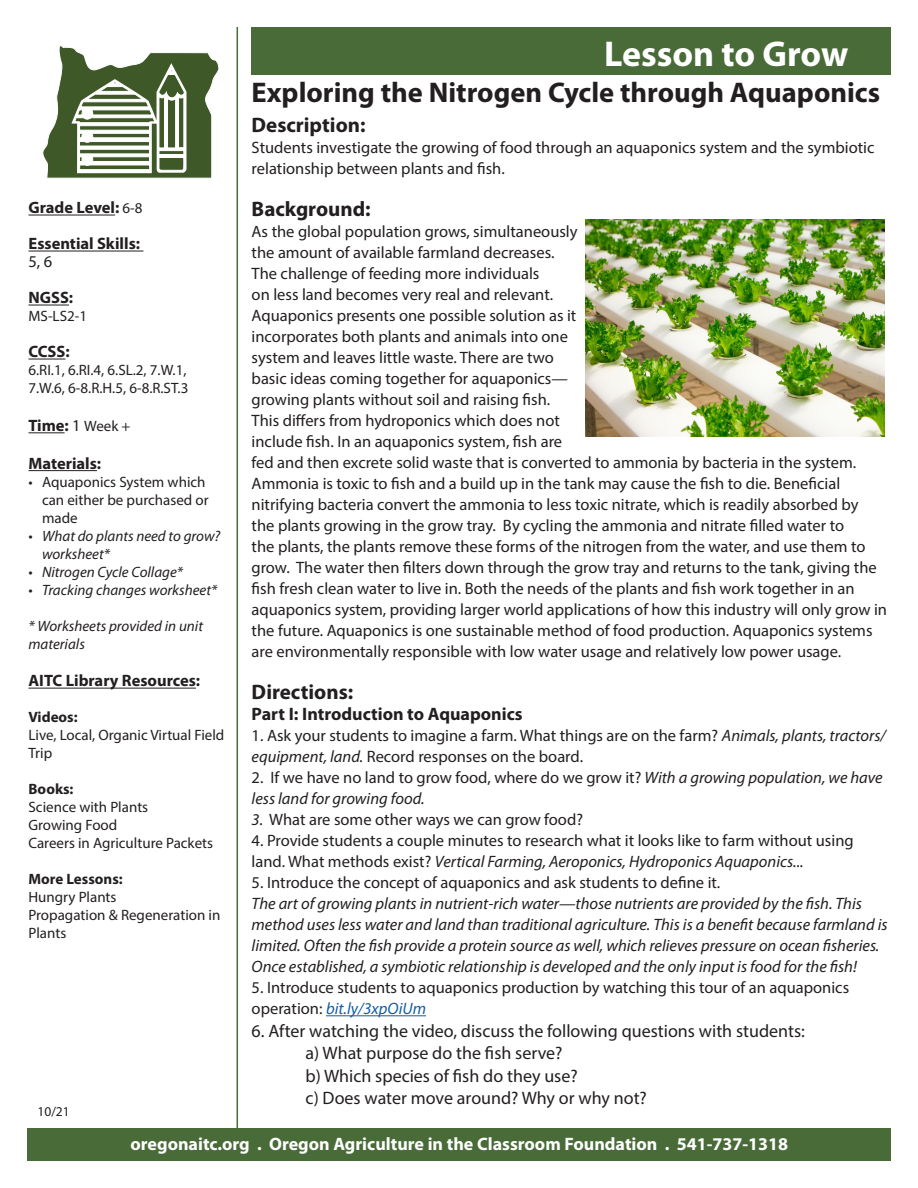
<style>
.page{position:relative;width:918px;height:1188px;background:#fff}
.page>*{position:absolute;margin:0;border:0;box-sizing:border-box;transform-origin:0 0}
.t1{font:700 36px "Myriad Pro";color:#fff}
.t2{font:700 28.5px "Myriad Pro";color:#231f20}
.t3{font:700 21px "Myriad Pro";color:#231f20}
.t4{font:18px "Myriad Pro";color:#231f20}
.t5{font:700 18px "Myriad Pro";color:#fff}
.t6{font:700 18px "Myriad Pro";color:#231f20}
.t7{font:16.5px/21px "Myriad Pro";color:#231f20}
.t8{font:italic 16.5px/21px "Myriad Pro";color:#231f20}
.t9{font:700 16.5px "Myriad Pro";color:#231f20}
.t10{font:15px/18px "Myriad Pro";color:#231f20}
.t11{font:italic 15px/18px "Myriad Pro";color:#231f20}
.t12{font:700 15px "Myriad Pro";color:#231f20}
.t13{font:13.5px "Myriad Pro";color:#231f20}
.s1{font-weight:400;font-size:15px}
.s2{font-weight:400}
.s3{font-style:italic}
.s4{font-style:normal}
.s5{font-style:italic;color:#175d9e}
</style>
<div class="page">
<div style="left:27px;top:1129px;width:864px;height:32px;background:#496b38"></div>
<hr style="left:326px;top:1015px;width:100px;height:1px;background:#175d9e">
<hr style="left:28px;top:215px;width:87px;height:1px;background:#231f20">
<hr style="left:28px;top:251px;width:115px;height:1px;background:#231f20">
<hr style="left:28px;top:305px;width:41px;height:1px;background:#231f20">
<hr style="left:28px;top:359px;width:37px;height:1px;background:#231f20">
<hr style="left:28px;top:432px;width:37px;height:1px;background:#231f20">
<hr style="left:28px;top:470px;width:69px;height:1px;background:#231f20">
<hr style="left:28px;top:688px;width:168px;height:1px;background:#231f20">
<div style="left:252px;top:28px;width:639px;height:47px;background:#496b38"></div>
<svg style="left:42px;top:46px;width:177px;height:133px"></svg>
<hr style="left:237px;top:27px;width:1px;height:1103px;background:#496b38">
<img style="left:585px;top:219px;width:300px;height:217px">
<p class="t1" style="left:604px;top:30px;width:246px">Lesson to Grow</p>
<p class="t9" style="left:28px;top:197px;width:116px">Grade Level: <span class="s1">6-8</span></p>
<p class="t9" style="left:28px;top:233px;width:113px">Essential Skills:</p>
<p class="t7" style="left:28px;top:251px;width:25px">5, 6</p>
<p class="t9" style="left:28px;top:287px;width:46px">NGSS:</p>
<p class="t10" style="left:28px;top:307px;width:60px">MS-LS2-1</p>
<p class="t9" style="left:28px;top:341px;width:43px">CCSS:</p>
<p class="t10" style="left:28px;top:361px;width:160px">6.RI.1, 6.RI.4, 6.SL.2, 7.W.1,</p>
<p class="t10" style="left:28px;top:379px;width:161px">7.W.6, 6-8.R.H.5, 6-8.R.ST.3</p>
<p class="t9" style="left:28px;top:415px;width:104px">Time: <span class="s2">1</span> <span class="s1">Week +</span></p>
<p class="t9" style="left:28px;top:453px;width:74px">Materials:</p>
<p class="t10" style="left:42px;top:473px;width:168px;text-indent:-14px">• Aquaponics System which can either be purchased or made</p>
<p class="t11" style="left:42px;top:527px;width:180px;text-indent:-14px">• What do plants need to grow? worksheet*</p>
<p class="t11" style="left:28px;top:563px;width:156px">• Nitrogen Cycle Collage*</p>
<p class="t11" style="left:28px;top:581px;width:190px">• Tracking changes worksheet*</p>
<p class="t11" style="left:28px;top:617px;width:176px">* Worksheets provided in unit materials</p>
<p class="t9" style="left:28px;top:670px;width:173px">AITC Library Resources:</p>
<p class="t12" style="left:28px;top:708px;width:51px">Videos:</p>
<p class="t10" style="left:28px;top:726px;width:197px">Live, Local, Organic Virtual Field<br>Trip</p>
<p class="t12" style="left:28px;top:780px;width:47px">Books:</p>
<p class="t10" style="left:28px;top:798px;width:121px">Science with Plants</p>
<p class="t10" style="left:28px;top:816px;width:90px">Growing Food</p>
<p class="t10" style="left:28px;top:834px;width:186px">Careers in Agriculture Packets</p>
<p class="t12" style="left:28px;top:870px;width:96px">More Lessons:</p>
<p class="t10" style="left:28px;top:888px;width:90px">Hungry Plants</p>
<p class="t10" style="left:28px;top:906px;width:193px">Propagation &amp; Regeneration in<br>Plants</p>
<p class="t13" style="left:38px;top:1103px;width:34px">10/21</p>
<p class="t2" style="left:252px;top:74px;width:630px">Exploring the Nitrogen Cycle through Aquaponics</p>
<p class="t3" style="left:252px;top:111px;width:115px">Description:</p>
<p class="t7" style="left:252px;top:137px;width:624px">Students investigate the growing of food through an aquaponics system and the symbiotic relationship between plants and fish.</p>
<p class="t3" style="left:252px;top:195px;width:121px">Background:</p>
<p class="t7" style="left:252px;top:221px;width:637px">As the global population grows, simultaneously<br>the amount of available farmland decreases.<br>The challenge of feeding more individuals<br>on less land becomes very real and relevant.<br>Aquaponics presents one possible solution as it<br>incorporates both plants and animals into one<br>system and leaves little waste. There are two<br>basic ideas coming together for aquaponics—<br>growing plants without soil and raising fish.<br>This differs from hydroponics which does not<br>include fish. In an aquaponics system, fish are<br>fed and then excrete solid waste that is converted to ammonia by bacteria in the system.<br>Ammonia is toxic to fish and a build up in the tank may cause the fish to die. Beneficial nitrifying bacteria convert the ammonia to less toxic nitrate, which is readily absorbed by<br>the plants growing in the grow tray. By cycling the ammonia and nitrate filled water to<br>the plants, the plants remove these forms of the nitrogen from the water, and use them to grow. The water then filters down through the grow tray and returns to the tank, giving the fish fresh clean water to live in. Both the needs of the plants and fish work together in an aquaponics system, providing larger world applications of how this industry will only grow in the future. Aquaponics is one sustainable method of food production. Aquaponics systems are environmentally responsible with low water usage and relatively low power usage.</p>
<p class="t3" style="left:252px;top:678px;width:103px">Directions:</p>
<p class="t6" style="left:252px;top:702px;width:273px">Part I: Introduction to Aquaponics</p>
<p class="t7" style="left:252px;top:725px;width:636px">1. Ask your students to imagine a farm. What things are on the farm? <span class="s3">Animals, plants, tractors/ equipment, land.</span> Record responses on the board.</p>
<p class="t8" style="left:252px;top:767px;width:633px"><span class="s4">2. If we have no land to grow food, where do we grow it?</span> With a growing population, we have less land for growing food.</p>
<p class="t7" style="left:252px;top:809px;width:333px"><span class="s3">3.</span> What are some other ways we can grow food?</p>
<p class="t7" style="left:252px;top:830px;width:604px">4. Provide students a couple minutes to research what it looks like to farm without using land. What methods exist? <span class="s3">Vertical Farming, Aeroponics, Hydroponics Aquaponics...</span></p>
<p class="t7" style="left:252px;top:872px;width:470px">5. Introduce the concept of aquaponics and ask students to define it.</p>
<p class="t8" style="left:252px;top:893px;width:638px">The art of growing plants in nutrient-rich water—those nutrients are provided by the fish. This method uses less water and land than traditional agriculture. This is a benefit because farmland is limited. Often the fish provide a protein source as well, which relieves pressure on ocean fisheries.<br>Once established, a symbiotic relationship is developed and the only input is food for the fish!</p>
<p class="t7" style="left:252px;top:977px;width:599px">5. Introduce students to aquaponics production by watching this tour of an aquaponics operation: <span class="s5">bit.ly/3xpOiUm</span></p>
<p class="t4" style="left:252px;top:1020px;width:555px">6. After watching the video, discuss the following questions with students:</p>
<p class="t4" style="left:306px;top:1042px;width:258px">a) What purpose do the fish serve?</p>
<p class="t4" style="left:306px;top:1065px;width:274px">b) Which species of fish do they use?</p>
<p class="t4" style="left:306px;top:1087px;width:343px">c) Does water move around? Why or why not?</p>
<p class="t5" style="left:131px;top:1132px;width:659px">oregonaitc.org . Oregon Agriculture in the Classroom Foundation . 541-737-1318</p>
</div>
